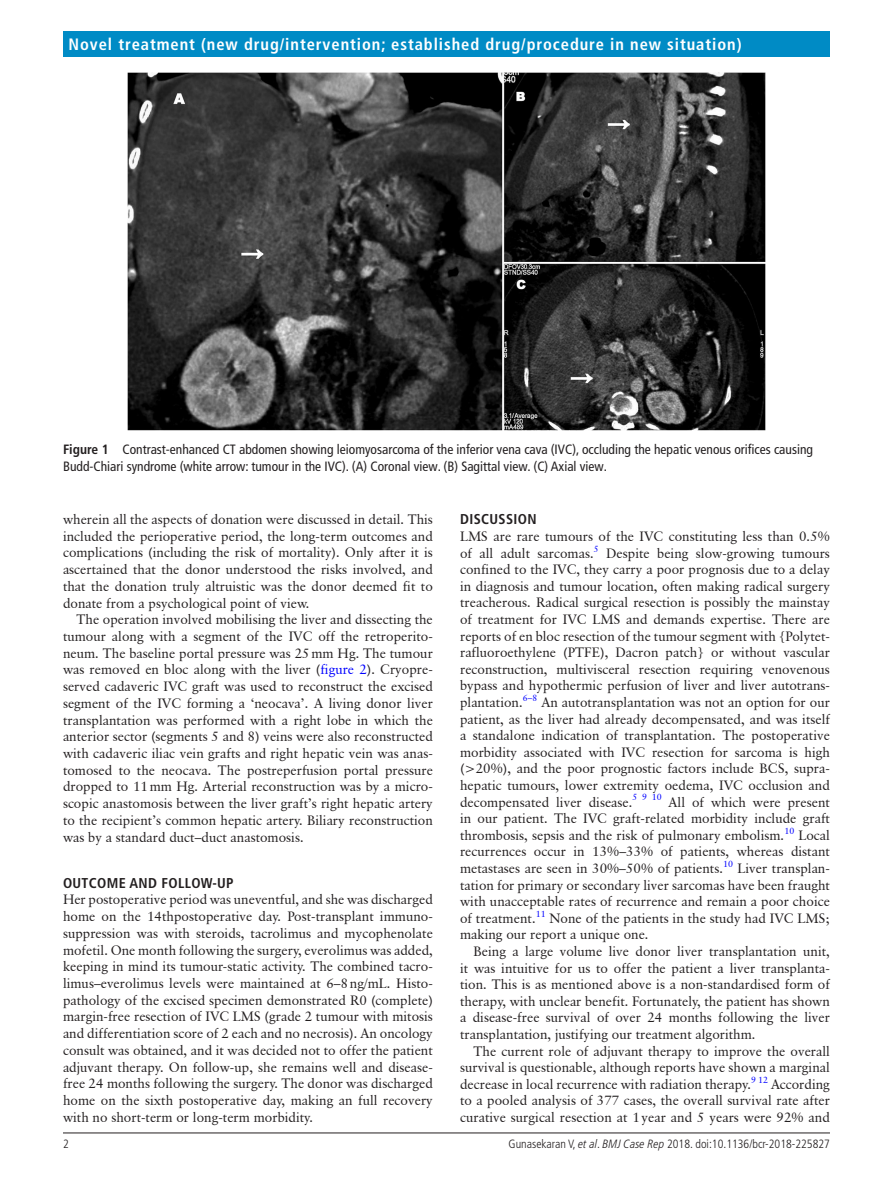
<style>
.page{position:relative;width:893px;height:1191px;background:#fff}
.page>*{position:absolute;margin:0;border:0;box-sizing:border-box;transform-origin:0 0}
.t1{font:700 condensed 16.5px "Frutiger LT Pro";letter-spacing:.055em;color:#fff}
.t2{font:700 condensed 14.25px "Frutiger LT Pro";letter-spacing:.025em;color:#231f20}
.t3{font:13.5px/16.6px "Classical Garamond BT";color:#231f20;text-align:justify}
.t4{font:condensed 13.5px/16.5px "Frutiger LT Pro";color:#231f20}
.t5{font:300 condensed 12px "Frutiger LT Pro";color:#231f20}
.t6{font:9px "Classical Garamond BT";color:#00f}
.s1{font-weight:700}
.s2{color:#00f}
.s3{font-style:italic}
</style>
<div class="page">
<hr style="left:63px;top:1132px;width:767px;height:1px;background:#231f20">
<div style="left:63px;top:31px;width:767px;height:25px;background:#008bc5"></div>
<img style="left:127px;top:72px;width:638px;height:358px">
<p class="t1" style="left:69px;top:34px;width:674px">Novel treatment (new drug/intervention; established drug/procedure in new situation)</p>
<p class="t4" style="left:63px;top:441px;width:752px"><span class="s1">Figure 1</span> Contrast-enhanced CT abdomen showing leiomyosarcoma of the inferior vena cava (IVC), occluding the hepatic venous orifices causing<br>Budd-Chiari syndrome (white arrow: tumour in the IVC). (A) Coronal view. (B) Sagittal view. (C) Axial view.</p>
<p class="t3" style="left:63px;top:511px;width:371px">wherein all the aspects of donation were discussed in detail. This included the perioperative period, the long-term outcomes and complications (including the risk of mortality). Only after it is ascertained that the donor understood the risks involved, and that the donation truly altruistic was the donor deemed fit to donate from a psychological point of view.</p>
<p class="t3" style="left:63px;top:611px;width:371px;text-indent:14px">The operation involved mobilising the liver and dissecting the tumour along with a segment of the IVC off the retroperito&shy;neum. The baseline portal pressure was 25mm Hg. The tumour was removed en bloc along with the liver (<span class="s2">figure 2</span>). Cryopre&shy;served cadaveric IVC graft was used to reconstruct the excised segment of the IVC forming a ‘neocava’. A living donor liver transplantation was performed with a right lobe in which the anterior sector (segments 5 and 8) veins were also reconstructed with cadaveric iliac vein grafts and right hepatic vein was anas&shy;tomosed to the neocava. The postreperfusion portal pressure dropped to 11mm Hg. Arterial reconstruction was by a micro&shy;scopic anastomosis between the liver graft’s right hepatic artery to the recipient’s common hepatic artery. Biliary reconstruction was by a standard duct–duct anastomosis.</p>
<p class="t2" style="left:63px;top:874px;width:172px">Outcome and follow-up</p>
<p class="t3" style="left:63px;top:891px;width:371px">Her postoperative period was uneventful, and she was discharged home on the 14thpostoperative day. Post-transplant immuno&shy;suppression was with steroids, tacrolimus and mycophenolate mofetil. One month following the surgery, everolimus was added, keeping in mind its tumour-static activity. The combined tacro&shy;limus–everolimus levels were maintained at 6–8ng/mL. Histo&shy;pathology of the excised specimen demonstrated R0 (complete) margin-free resection of IVC LMS (grade 2 tumour with mitosis and differentiation score of 2 each and no necrosis). An oncology consult was obtained, and it was decided not to offer the patient adjuvant therapy. On follow-up, she remains well and disease&shy;free 24 months following the surgery. The donor was discharged home on the sixth postoperative day, making an full recovery with no short-term or long-term morbidity.</p>
<p class="t2" style="left:460px;top:511px;width:78px">Discussion</p>
<p class="t3" style="left:460px;top:528px;width:371px">LMS are rare tumours of the IVC constituting less than 0.5% of all adult sarcomas.<sup>5</sup> Despite being slow-growing tumours confined to the IVC, they carry a poor prognosis due to a delay in diagnosis and tumour location, often making radical surgery treacherous. Radical surgical resection is possibly the mainstay of treatment for IVC LMS and demands expertise. There are reports of en bloc resection of the tumour segment with {Polytet&shy;rafluoroethylene (PTFE), Dacron patch} or without vascular reconstruction, multivisceral resection requiring venovenous bypass and hypothermic perfusion of liver and liver autotrans&shy;plantation.</p>
<p class="t6" style="left:523px;top:692px;width:16px">6–8</p>
<p class="t3" style="left:460px;top:693px;width:371px;text-indent:81px">An autotransplantation was not an option for our patient, as the liver had already decompensated, and was itself a standalone indication of transplantation. The postoperative morbidity associated with IVC resection for sarcoma is high (&gt;20%), and the poor prognostic factors include BCS, supra&shy;hepatic tumours, lower extremity oedema, IVC occlusion and decompensated liver disease.<sup>5</sup> <sup>9</sup> <sup>10</sup> All of which were present in our patient. The IVC graft-related morbidity include graft thrombosis, sepsis and the risk of pulmonary embolism.</p>
<p class="t6" style="left:784px;top:825px;width:11px">10</p>
<p class="t3" style="left:460px;top:826px;width:371px;text-indent:338px">Local recurrences occur in 13%–33% of patients, whereas distant metastases are seen in 30%–50% of patients.<sup>10</sup> Liver transplan&shy;tation for primary or secondary liver sarcomas have been fraught with unacceptable rates of recurrence and remain a poor choice of treatment.</p>
<p class="t6" style="left:536px;top:908px;width:11px">11</p>
<p class="t3" style="left:460px;top:909px;width:371px;text-indent:89px">None of the patients in the study had IVC LMS; making our report a unique one.</p>
<p class="t3" style="left:460px;top:942px;width:371px;text-indent:14px">Being a large volume live donor liver transplantation unit, it was intuitive for us to offer the patient a liver transplanta&shy;tion. This is as mentioned above is a non-standardised form of therapy, with unclear benefit. Fortunately, the patient has shown a disease-free survival of over 24 months following the liver transplantation, justifying our treatment algorithm.</p>
<p class="t3" style="left:460px;top:1042px;width:371px;text-indent:14px">The current role of adjuvant therapy to improve the overall survival is questionable, although reports have shown a marginal decrease in local recurrence with radiation therapy.</p>
<p class="t6" style="left:751px;top:1074px;width:18px">9 12</p>
<p class="t3" style="left:460px;top:1075px;width:371px;text-indent:311px">According to a pooled analysis of 377 cases, the overall survival rate after curative surgical resection at 1year and 5 years were 92% and</p>
<p class="t5" style="left:63px;top:1136px;width:7px">2</p>
<p class="t5" style="left:509px;top:1136px;width:323px">Gunasekaran V, <span class="s3">et al</span>. <span class="s3">BMJ Case Rep</span> 2018. doi:10.1136/bcr-2018-225827</p>
</div>
